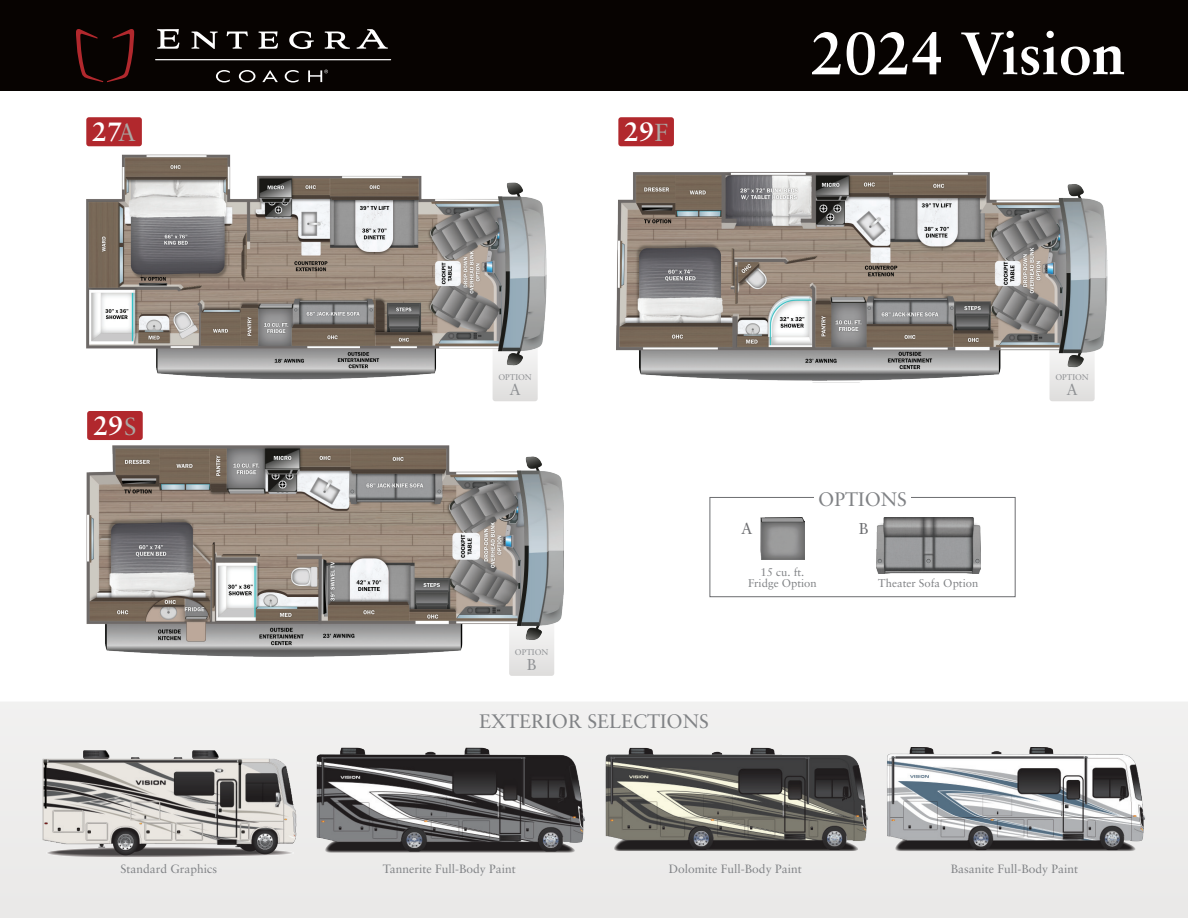
<style>
.page{position:relative;width:1188px;height:918px;background:#fff}
.page>*{position:absolute;margin:0;border:0;box-sizing:border-box;transform-origin:0 0}
.t1{font:700 60px "Sabon LT Pro";color:#fff}
.t2{font:700 26.7px "Sabon LT Pro";color:#fff}
.t3{font:19.5px "Sabon LT Pro";color:#808285}
.t4{font:15.75px "Sabon LT Pro";color:#8e9093}
.t5{font:15.75px "Sabon LT Pro";color:#6c6d70}
.t6{font:12px "Sabon LT Pro";color:#808285}
.t7{font:11.25px/11.2px "Sabon LT Pro";color:#808285;text-align:center}
.t8{font:8.25px "Sabon LT Pro";color:#8e9093}
.s1{font-weight:400;font-size:24.6px;color:#aaa8a4}
</style>
<div class="page">
<div style="left:0;top:0;width:1188px;height:91px;background:#070301"></div>
<div style="left:0;top:702px;width:1188px;height:216px;background:#ecebea"></div>
<img style="left:38px;top:749px;width:262px;height:107px">
<img style="left:314px;top:748px;width:271px;height:106px">
<img style="left:600px;top:748px;width:271px;height:103px">
<img style="left:879px;top:747px;width:271px;height:105px">
<div style="left:710px;top:497px;width:306px;height:100px;border:1px solid #6c6d70"></div>
<div style="left:814px;top:490px;width:97px;height:17px;background:#fff"></div>
<img style="left:761px;top:517px;width:43px;height:43px">
<img style="left:876px;top:517px;width:104px;height:57px">
<div style="left:493px;top:324px;width:45px;height:77px;background:#dedddc;border-radius:3px"></div>
<div style="left:86px;top:117px;width:56px;height:29px;background:#b1282d;border-radius:3px"></div>
<img style="left:86px;top:154px;width:461px;height:227px">
<div style="left:509px;top:599px;width:45px;height:77px;background:#dedddc;border-radius:3px"></div>
<div style="left:87px;top:411px;width:56px;height:29px;background:#b1282d;border-radius:3px"></div>
<img style="left:86px;top:446px;width:478px;height:216px">
<div style="left:618px;top:117px;width:56px;height:29px;background:#b1282d;border-radius:3px"></div>
<div style="left:1050px;top:324px;width:45px;height:77px;background:#dedddc;border-radius:3px"></div>
<img style="left:617px;top:172px;width:491px;height:210px">
<hr style="left:155px;top:59px;width:236px;height:1px;background:#fff">
<svg style="left:157px;top:29px;width:22px;height:20px"></svg>
<svg style="left:191px;top:32px;width:27px;height:17px"></svg>
<svg style="left:227px;top:31px;width:21px;height:18px"></svg>
<svg style="left:258px;top:31px;width:20px;height:18px"></svg>
<svg style="left:289px;top:31px;width:25px;height:18px"></svg>
<svg style="left:325px;top:31px;width:25px;height:18px"></svg>
<svg style="left:357px;top:29px;width:31px;height:20px"></svg>
<svg style="left:216px;top:70px;width:14px;height:13px"></svg>
<svg style="left:239px;top:70px;width:16px;height:13px"></svg>
<svg style="left:262px;top:70px;width:16px;height:12px"></svg>
<svg style="left:285px;top:70px;width:14px;height:13px"></svg>
<svg style="left:308px;top:70px;width:20px;height:12px"></svg>
<svg style="left:76px;top:29px;width:58px;height:53px"></svg>
<h2 class="t2" style="left:92px;top:115px;width:45px">27<span class="s1">A</span></h2>
<h2 class="t2" style="left:93px;top:409px;width:45px">29<span class="s1">S</span></h2>
<h2 class="t2" style="left:624px;top:115px;width:45px">29<span class="s1">F</span></h2>
<h1 class="t1" style="left:811px;top:16px;width:316px">2024 Vision</h1>
<p class="t8" style="left:498px;top:372px;width:35px">OPTION</p>
<h3 class="t4" style="left:509px;top:380px;width:13px">A</h3>
<p class="t8" style="left:515px;top:647px;width:35px">OPTION</p>
<h3 class="t4" style="left:527px;top:655px;width:11px">B</h3>
<h3 class="t3" style="left:479px;top:709px;width:231px">EXTERIOR SELECTIONS</h3>
<h3 class="t5" style="left:741px;top:518px;width:13px">A</h3>
<h3 class="t3" style="left:818px;top:487px;width:90px">OPTIONS</h3>
<h3 class="t5" style="left:859px;top:518px;width:11px">B</h3>
<p class="t7" style="left:748px;top:566px;width:70px">15 cu. ft.<br>Fridge Option</p>
<p class="t7" style="left:878px;top:577px;width:102px">Theater Sofa Option</p>
<p class="t8" style="left:1055px;top:372px;width:35px">OPTION</p>
<h3 class="t4" style="left:1066px;top:380px;width:13px">A</h3>
<p class="t6" style="left:121px;top:861px;width:98px">Standard Graphics</p>
<p class="t6" style="left:383px;top:861px;width:135px">Tannerite Full-Body Paint</p>
<p class="t6" style="left:669px;top:861px;width:134px">Dolomite Full-Body Paint</p>
<p class="t6" style="left:951px;top:861px;width:129px">Basanite Full-Body Paint</p>
</div>
